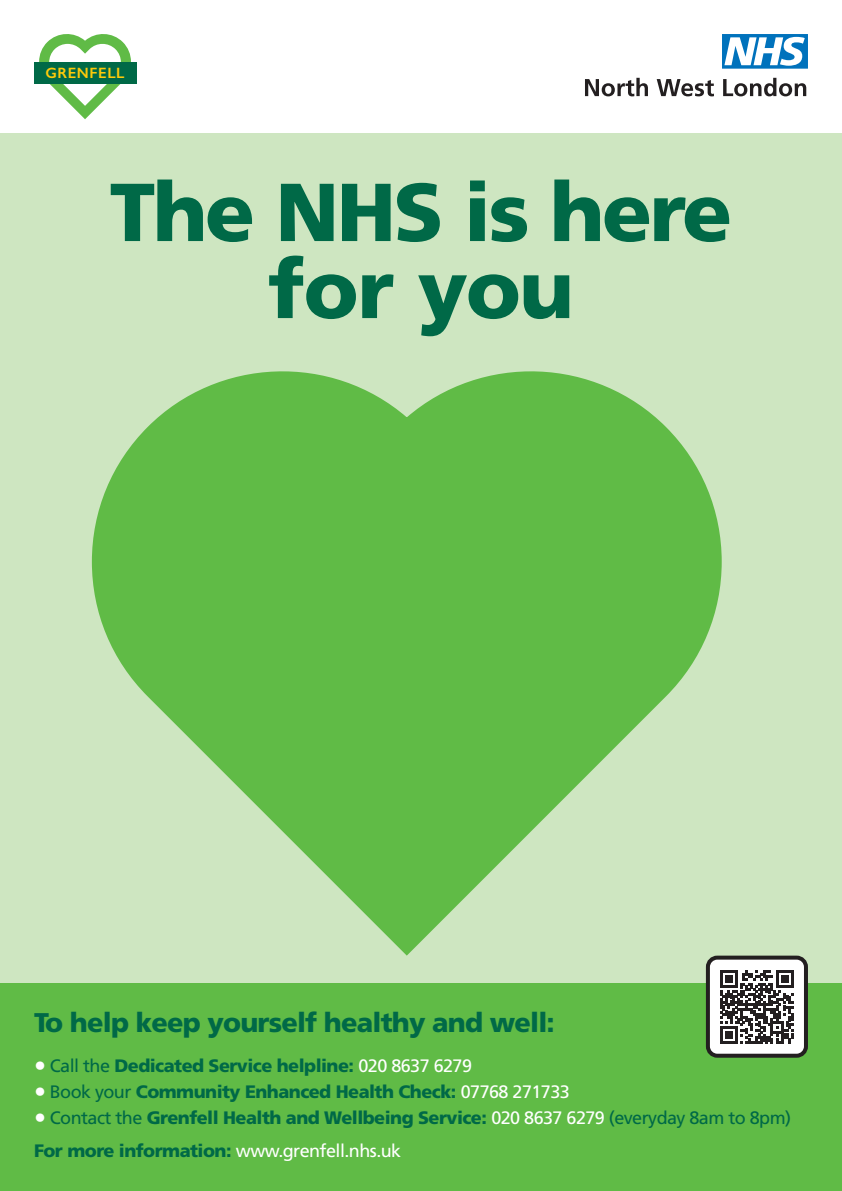
<style>
.page{position:relative;width:842px;height:1191px;background:#fff}
.page>*{position:absolute;margin:0;border:0;box-sizing:border-box;transform-origin:0 0}
.t1{font:900 82px/77px "Frutiger";letter-spacing:-.03em;color:#006947;text-align:center}
.t2{font:900 27px "Frutiger";letter-spacing:-.03em;color:#006947}
.t3{font:900 18px/33.3px "Frutiger";letter-spacing:-.03em;color:#006947}
.t4{font:600 15px "Gill Sans";letter-spacing:.04em;color:#feca0a}
.s1{font-weight:400;font-size:24px;color:#fff}
.s2{font-weight:400}
.s3{font-weight:400;color:#fff}
</style>
<div class="page">
<div style="left:0;top:133px;width:842px;height:950px;background:#cee6c1"></div>
<svg style="left:722px;top:34px;width:86px;height:35px"></svg>
<svg style="left:585px;top:78px;width:63px;height:18px"></svg>
<svg style="left:657px;top:79px;width:57px;height:17px"></svg>
<svg style="left:723px;top:78px;width:83px;height:18px"></svg>
<svg style="left:39px;top:34px;width:92px;height:85px"></svg>
<div style="left:34px;top:62px;width:102px;height:22px;background:#006947"></div>
<div style="left:0;top:984px;width:842px;height:207px;background:#60bb46"></div>
<div style="left:708px;top:957px;width:98px;height:98px;background:#fff;border-radius:9px"></div>
<svg style="left:720px;top:970px;width:73px;height:74px"></svg>
<div style="left:706px;top:955px;width:102px;height:102px;border:4px solid #231f20;border-radius:9px"></div>
<svg style="left:91px;top:371px;width:638px;height:595px"></svg>
<p class="t4" style="left:46px;top:63px;width:81px">GRENFELL</p>
<h1 class="t1" style="left:110px;top:172px;width:624px">The NHS is here for you</h1>
<h2 class="t2" style="left:34px;top:1006px;width:522px">To help keep yourself healthy and well:</h2>
<p class="t3" style="left:34px;top:1048px;width:440px"><span class="s1">•</span> <span class="s2">Call the</span> Dedicated Service helpline: <span class="s3">020 8637 6279</span></p>
<p class="t3" style="left:34px;top:1074px;width:537px"><span class="s1">•</span> <span class="s2">Book your</span> Community Enhanced Health Check: <span class="s3">07768 271733</span></p>
<p class="t3" style="left:34px;top:1100px;width:759px"><span class="s1">•</span> <span class="s2">Contact the</span> Grenfell Health and Wellbeing Service: <span class="s3">020 8637 6279</span> <span class="s2">(everyday 8am to 8pm)<br></span>For more information: <span class="s3">www.grenfell.nhs.uk</span></p>
</div>
